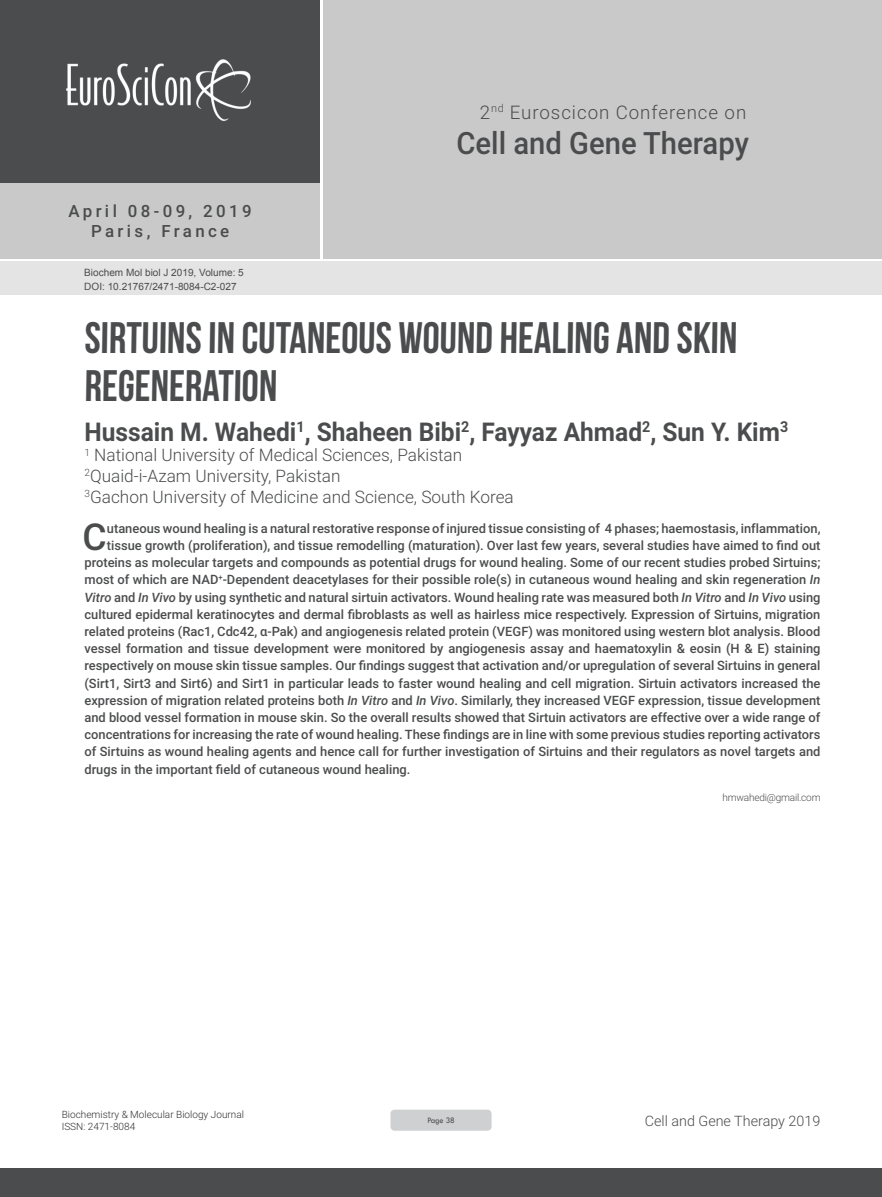
<style>
.page{position:relative;width:882px;height:1197px;background:#fff}
.page>*{position:absolute;margin:0;border:0;box-sizing:border-box;transform-origin:0 0}
.t1{font:44.1px/48.5px "Bebas Neue";color:#4b4c4d}
.Abstract{font:500 37.1px "Roboto";color:#4b4c4d}
.t2{font:500 30.8px "Roboto";color:#4b4c4d;scale:.95 1}
.t3{font:700 25.9px "Roboto";color:#4b4c4d;scale:.95 1}
.t4{font:300 18.72px "Roboto";letter-spacing:.05em;color:#4b4c4d}
.t5{font:300 17.15px "Roboto";color:#4b4c4d}
.t6{font:500 16.8px/20.3px "Roboto";letter-spacing:.2em;color:#4b4c4d;text-align:center}
.t7{font:300 14.35px "Roboto";color:#4b4c4d}
.Abstract-2{font:500 12.95px "Roboto";color:#4b4c4d}
.t8{font:9.97px "Arial";color:#4b4c4d}
.t9{font:300 9.97px/12.1px "Roboto";color:#312f30}
.Abstract-3{font:300 9.97px "Roboto";letter-spacing:-.02em;color:#4b4c4d}
.t10{font:8.58px "Tw Cen";letter-spacing:-.02em;color:#4b4c4d;scale:.95 1}
.s1{font-style:italic}
</style>
<div class="page">
<div style="left:0;top:0;width:319px;height:183px;background:#4b4c4d"></div>
<div style="left:1px;top:183px;width:319px;height:76px;background:#c9c9c9"></div>
<div style="left:323px;top:0;width:559px;height:259px;background:#c9c9c9"></div>
<img style="left:66px;top:59px;width:185px;height:62px">
<div style="left:0;top:1168px;width:882px;height:29px;background:#4b4c4d"></div>
<div style="left:1px;top:261px;width:881px;height:33px;background:#e4e4e4"></div>
<div style="left:390px;top:1110px;width:102px;height:21px;background:#cfd0d2;border-radius:4px"></div>
<p class="t6" style="left:69px;top:200px;width:185px">April 08-09, 2019<br>Paris, France</p>
<p class="t8" style="left:84px;top:266px;width:161px">Biochem Mol biol J 2019, Volume: 5</p>
<p class="t8" style="left:84px;top:280px;width:154px">DOI: 10.21767/2471-8084-C2-027</p>
<h3 class="t4" style="left:480px;top:99px;width:268px">2<sup>nd</sup> Euroscicon Conference on</h3>
<h3 class="t2" style="left:456px;top:122px;width:309px">Cell and Gene Therapy</h3>
<p class="t1" style="left:84px;top:313px;width:655px">SIRTUINS IN CUTANEOUS WOUND HEALING AND SKIN<br>REGENERATION</p>
<p class="t3" style="left:84px;top:413px;width:742px">Hussain M. Wahedi<sup>1</sup>, Shaheen Bibi<sup>2</sup>, Fayyaz Ahmad<sup>2</sup>, Sun Y. Kim<sup>3</sup></p>
<p class="t5" style="left:84px;top:443px;width:379px"><sup>1</sup> National University of Medical Sciences, Pakistan</p>
<p class="t5" style="left:84px;top:464px;width:258px"><sup>2</sup>Quaid-i-Azam University, Pakistan</p>
<p class="t5" style="left:84px;top:485px;width:431px"><sup>3</sup>Gachon University of Medicine and Science, South Korea</p>
<p class="Abstract" style="left:83px;top:511px;width:26px">C</p>
<p class="Abstract-2" style="left:107px;top:519px;width:715px">utaneous wound healing is a natural restorative response of injured tissue consisting of 4 phases; haemostasis, inflammation,</p>
<p class="Abstract-2" style="left:107px;top:536px;width:715px">tissue growth (proliferation), and tissue remodelling (maturation). Over last few years, several studies have aimed to find out</p>
<p class="Abstract-2" style="left:84px;top:553px;width:737px">proteins as molecular targets and compounds as potential drugs for wound healing. Some of our recent studies probed Sirtuins;</p>
<p class="Abstract-2" style="left:84px;top:571px;width:738px">most of which are NAD<sup>+</sup>-Dependent deacetylases for their possible role(s) in cutaneous wound healing and skin regeneration <span class="s1">In</span></p>
<p class="Abstract-2" style="left:84px;top:588px;width:738px"><span class="s1">Vitro</span> and <span class="s1">In Vivo</span> by using synthetic and natural sirtuin activators. Wound healing rate was measured both <span class="s1">In Vitro</span> and <span class="s1">In Vivo</span> using</p>
<p class="Abstract-2" style="left:84px;top:605px;width:738px">cultured epidermal keratinocytes and dermal fibroblasts as well as hairless mice respectively. Expression of Sirtuins, migration</p>
<p class="Abstract-2" style="left:84px;top:622px;width:737px">related proteins (Rac1, Cdc42, α-Pak) and angiogenesis related protein (VEGF) was monitored using western blot analysis. Blood</p>
<p class="Abstract-2" style="left:84px;top:639px;width:738px">vessel formation and tissue development were monitored by angiogenesis assay and haematoxylin &amp; eosin (H &amp; E) staining</p>
<p class="Abstract-2" style="left:84px;top:657px;width:738px">respectively on mouse skin tissue samples. Our findings suggest that activation and/or upregulation of several Sirtuins in general</p>
<p class="Abstract-2" style="left:84px;top:674px;width:737px">(Sirt1, Sirt3 and Sirt6) and Sirt1 in particular leads to faster wound healing and cell migration. Sirtuin activators increased the</p>
<p class="Abstract-2" style="left:84px;top:691px;width:738px">expression of migration related proteins both <span class="s1">In Vitro</span> and <span class="s1">In Vivo</span>. Similarly, they increased VEGF expression, tissue development</p>
<p class="Abstract-2" style="left:84px;top:708px;width:738px">and blood vessel formation in mouse skin. So the overall results showed that Sirtuin activators are effective over a wide range of</p>
<p class="Abstract-2" style="left:84px;top:726px;width:737px">concentrations for increasing the rate of wound healing. These findings are in line with some previous studies reporting activators</p>
<p class="Abstract-2" style="left:84px;top:743px;width:737px">of Sirtuins as wound healing agents and hence call for further investigation of Sirtuins and their regulators as novel targets and</p>
<p class="Abstract-2" style="left:84px;top:760px;width:328px">drugs in the important field of cutaneous wound healing.</p>
<p class="Abstract-3" style="left:723px;top:790px;width:100px">hmwahedi@gmail.com</p>
<p class="t9" style="left:62px;top:1108px;width:184px">Biochemistry &amp; Molecular Biology Journal<br>ISSN: 2471-8084</p>
<p class="t7" style="left:645px;top:1110px;width:177px">Cell and Gene Therapy 2019</p>
<p class="t10" style="left:427px;top:1115px;width:30px">Page 38</p>
</div>
